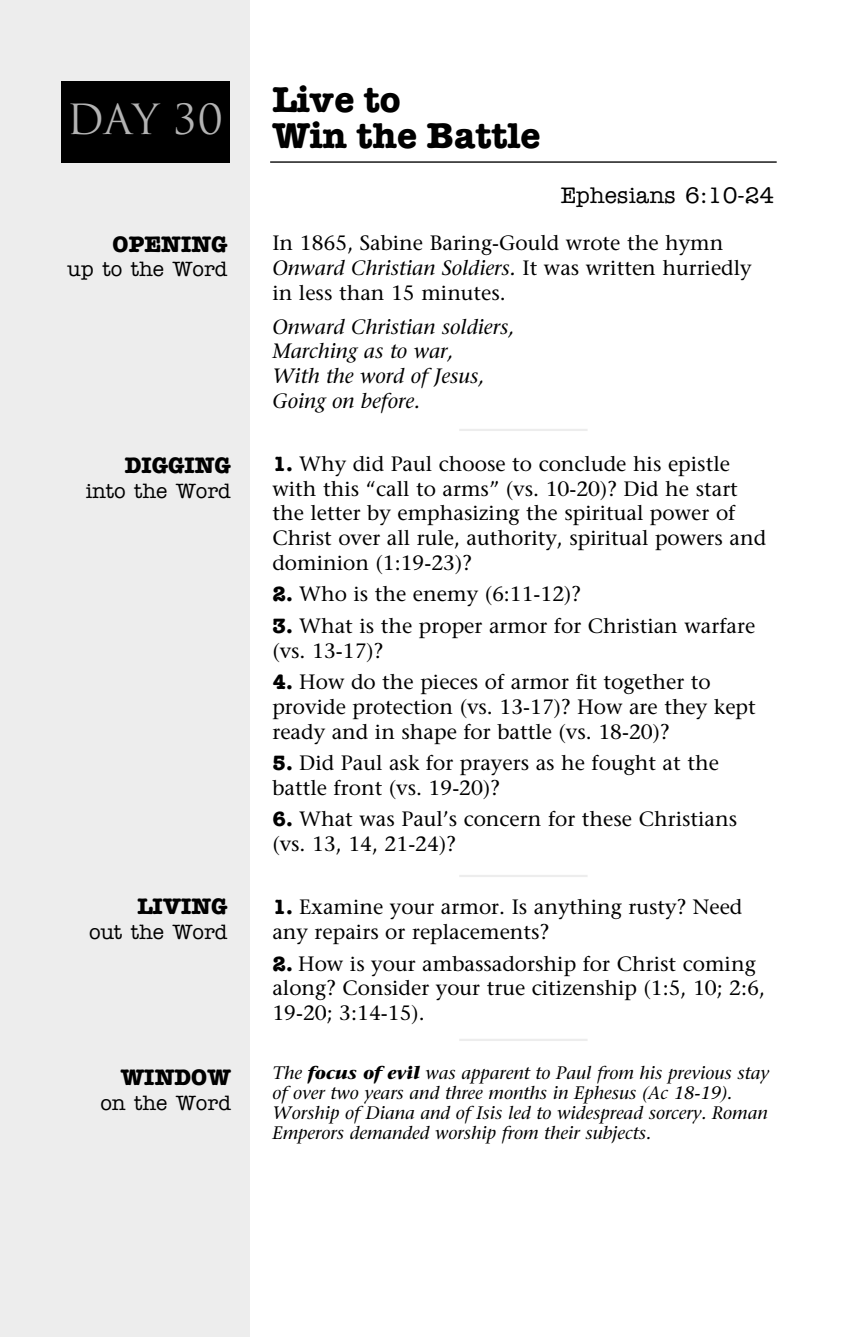
<style>
.page{position:relative;width:851px;height:1337px;background:#fff}
.page>*{position:absolute;margin:0;border:0;box-sizing:border-box;transform-origin:0 0}
.t1{font:700 36px/36px "American Typewriter";color:#000}
.t2{font:700 22.5px "American Typewriter";color:#000}
.t3{font:500 22.5px "American Typewriter";color:#000}
.t4{font:20.7px/24.8px "Stone Serif";color:#000}
.t5{font:italic 20.7px/24.8px "Stone Serif";color:#000}
.t6{font:500 20.7px "American Typewriter";color:#000}
.t7{font:italic 18px/20.2px "Stone Serif";color:#000}
.s1{font-style:italic}
.s2{font-family:"American Typewriter";font-weight:700}
.s3{font-weight:700}
</style>
<div class="page">
<div style="left:0;top:0;width:250px;height:1336px;background:#ededed"></div>
<div style="left:61px;top:81px;width:169px;height:81px;background:#000"></div>
<hr style="left:270px;top:161px;width:506px;height:2px;background:#000">
<hr style="left:459px;top:1038px;width:128px;height:3px;background:#ededed">
<hr style="left:459px;top:875px;width:128px;height:2px;background:#ededed">
<hr style="left:459px;top:429px;width:128px;height:2px;background:#ededed">
<h1 class="t1" style="left:67px;top:85px;width:475px;text-indent:205px">Live to<br><sup>Day</sup> <sup>30</sup> Win the Battle</h1>
<p class="t2" style="left:113px;top:236px;width:116px">OPENING</p>
<p class="t6" style="left:68px;top:262px;width:161px">up to the Word</p>
<p class="t3" style="left:560px;top:187px;width:215px">Ephesians 6:10-24</p>
<p class="t4" style="left:272px;top:233px;width:481px">In 1865, Sabine Baring-Gould wrote the hymn<br><span class="s1">Onward Christian Soldiers.</span> It was written hurriedly in less than 15 minutes.</p>
<p class="t5" style="left:272px;top:316px;width:243px">Onward Christian soldiers,<br>Marching as to war,<br>With the word of Jesus,<br>Going on before.</p>
<p class="t2" style="left:125px;top:457px;width:107px">DIGGING</p>
<p class="t6" style="left:85px;top:483px;width:147px">into the Word</p>
<p class="t4" style="left:272px;top:453px;width:495px"><span class="s2">1.</span> Why did Paul choose to conclude his epistle with this “call to arms” (vs. 10-20)? Did he start the letter by emphasizing the spiritual power of Christ over all rule, authority, spiritual powers and dominion (1:19-23)?</p>
<p class="t4" style="left:272px;top:584px;width:310px"><span class="s2">2.</span> Who is the enemy (6:11-12)?</p>
<p class="t4" style="left:272px;top:615px;width:484px"><span class="s2">3.</span> What is the proper armor for Christian warfare (vs. 13-17)?</p>
<p class="t4" style="left:272px;top:672px;width:485px"><span class="s2">4.</span> How do the pieces of armor fit together to provide protection (vs. 13-17)? How are they kept ready and in shape for battle (vs. 18-20)?</p>
<p class="t4" style="left:272px;top:753px;width:448px"><span class="s2">5.</span> Did Paul ask for prayers as he fought at the battle front (vs. 19-20)?</p>
<p class="t4" style="left:272px;top:809px;width:466px"><span class="s2">6.</span> What was Paul’s concern for these Christians (vs. 13, 14, 21-24)?</p>
<p class="t2" style="left:137px;top:899px;width:91px">LIVING</p>
<p class="t6" style="left:89px;top:924px;width:140px">out the Word</p>
<p class="t4" style="left:272px;top:897px;width:471px"><span class="s2">1.</span> Examine your armor. Is anything rusty? Need any repairs or replacements?</p>
<p class="t4" style="left:272px;top:953px;width:494px"><span class="s2">2.</span> How is your ambassadorship for Christ coming along? Consider your true citizenship (1:5, 10; 2:6,<br>19-20; 3:14-15).</p>
<p class="t2" style="left:121px;top:1069px;width:111px">WINDOW</p>
<p class="t6" style="left:100px;top:1095px;width:132px">on the Word</p>
<p class="t7" style="left:272px;top:1064px;width:498px">The <span class="s3">focus of evil</span> was apparent to Paul from his previous stay of over two years and three months in Ephesus (Ac 18-19).<br>Worship of Diana and of Isis led to widespread sorcery. Roman Emperors demanded worship from their subjects.</p>
</div>
